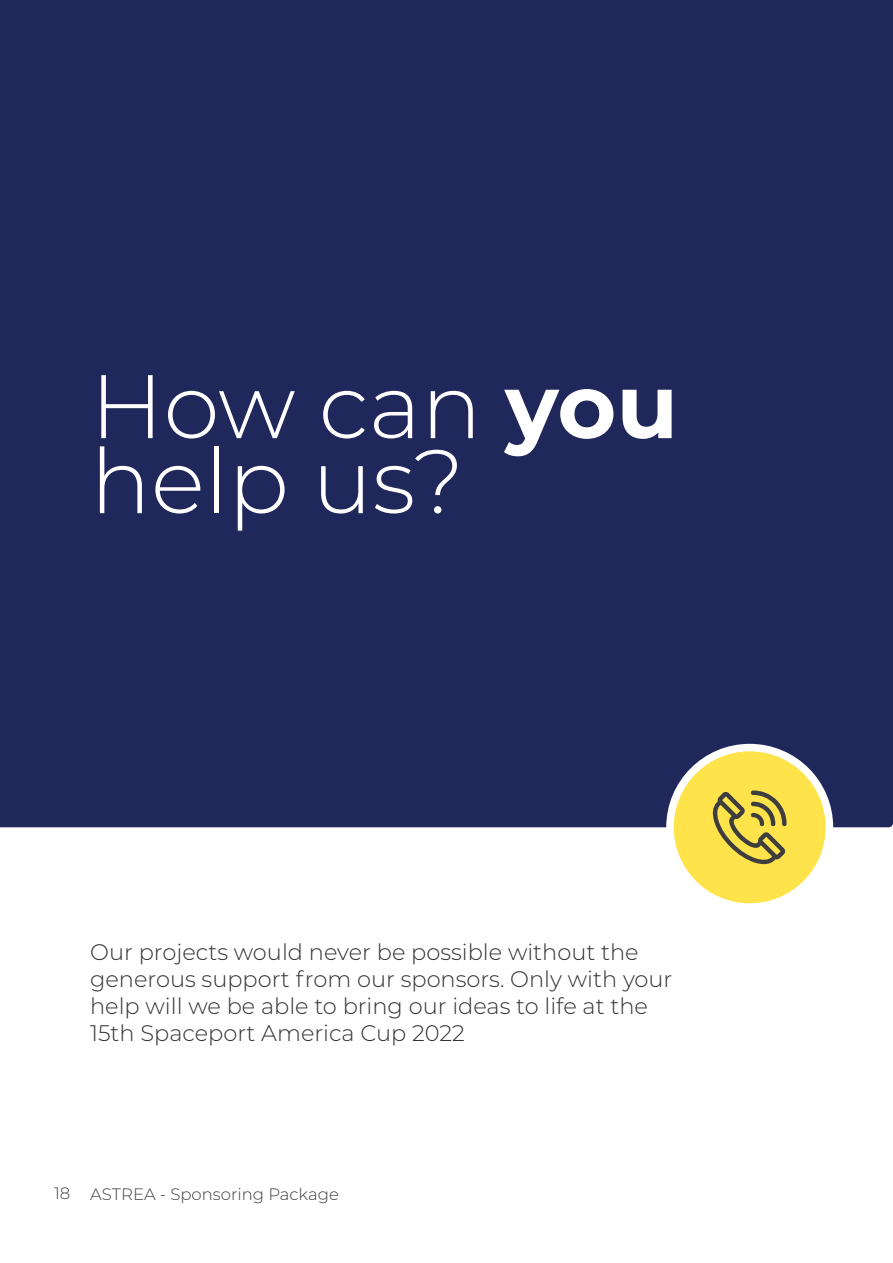
<style>
.page{position:relative;width:893px;height:1263px;background:#fff}
.page>*{position:absolute;margin:0;border:0;box-sizing:border-box;transform-origin:0 0}
.title_1_copy{font:300 90px/75px "Montserrat";color:#fff}
.rubric_title{font:300 22.5px/27px "Montserrat";color:#333233}
.t1{font:300 16.5px "Montserrat";color:#3e3e3f}
.s1{font-weight:700}
</style>
<div class="page">
<div style="left:0;top:0;width:893px;height:827px;background:#20275b"></div>
<hr style="left:892px;top:317px;width:1px;height:459px;background:#f2f3f4">
<div style="left:670px;top:747px;width:159px;height:160px;background:#ffe34b;border-radius:50%"></div>
<div style="left:666px;top:744px;width:167px;height:167px;border:8px solid #fff;border-radius:50%"></div>
<svg style="left:712px;top:790px;width:75px;height:74px"></svg>
<p class="title_1_copy" style="left:90px;top:366px;width:589px">How can <span class="s1">you </span>help us?</p>
<p class="rubric_title" style="left:90px;top:938px;width:584px">Our projects would never be possible without the generous support from our sponsors. Only with your help will we be able to bring our ideas to life at the 15th Spaceport America Cup 2022</p>
<p class="t1" style="left:54px;top:1183px;width:286px">18 ASTREA - Sponsoring Package</p>
</div>
